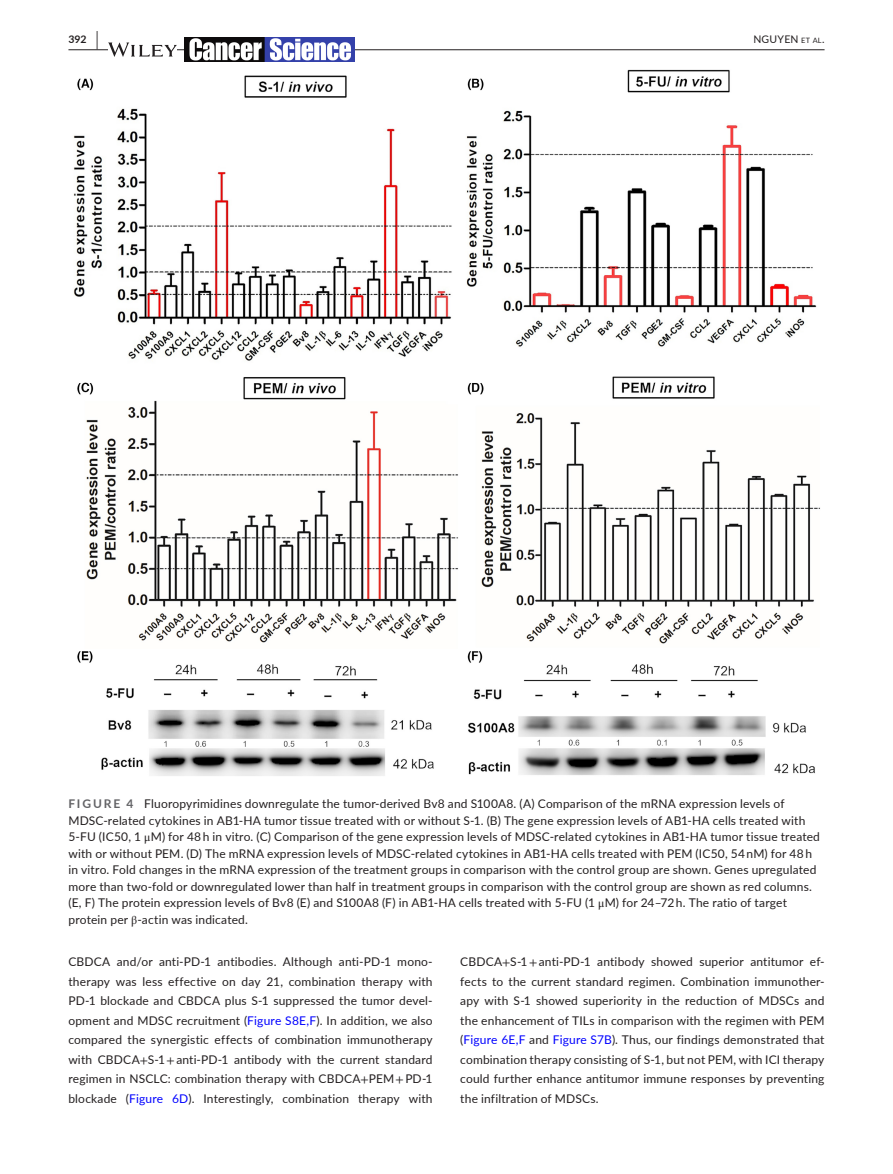
<style>
.page{position:relative;width:893px;height:1174px;background:#fff}
.page>*{position:absolute;margin:0;border:0;box-sizing:border-box;transform-origin:0 0}
.t1{font:12px/19.5px "Lato";letter-spacing:.015em;color:#231f20;text-align:justify}
.t2{font:10.5px "Lato";letter-spacing:.025em;color:#231f20}
.t3{font:700 10.5px "Lato";color:#231f20}
.s1{font-size:19.5px}
.s2{font-size:7.35px}
.s3{font-weight:700;color:#636366}
.s4{font-family:"STIX"}
.s5{color:#00f}
</style>
<div class="page">
<hr style="left:68px;top:49px;width:756px;height:1px;background:#231f20">
<svg style="left:108px;top:42px;width:69px;height:15px"></svg>
<img style="left:185px;top:38px;width:170px;height:24px">
<img style="left:73px;top:69px;width:747px;height:707px">
<p class="t3" style="left:68px;top:31px;width:31px">392 <span class="s1">|</span></p>
<p class="t2" style="left:753px;top:31px;width:73px">NGUYEN <span class="s2">et al</span>.</p>
<p class="t1" style="left:68px;top:795px;width:753px;line-height:16.5px;text-align:left"><span class="s3">FIGURE 4</span> Fluoropyrimidines downregulate the tumor-derived Bv8 and S100A8. (A) Comparison of the mRNA expression levels of MDSC-related cytokines in AB1-HA tumor tissue treated with or without S-1. (B) The gene expression levels of AB1-HA cells treated with 5-FU (IC50, 1 <span class="s4">μ</span>M) for 48 h in vitro. (C) Comparison of the gene expression levels of MDSC-related cytokines in AB1-HA tumor tissue treated with or without PEM. (D) The mRNA expression levels of MDSC-related cytokines in AB1-HA cells treated with PEM (IC50, 54 nM) for 48 h in vitro. Fold changes in the mRNA expression of the treatment groups in comparison with the control group are shown. Genes upregulated more than two-fold or downregulated lower than half in treatment groups in comparison with the control group are shown as red columns. (E, F) The protein expression levels of Bv8 (E) and S100A8 (F) in AB1-HA cells treated with 5-FU (1 <span class="s4">μ</span>M) for 24–72 h. The ratio of target protein per <span class="s4">β</span>-actin was indicated.</p>
<p class="t1" style="left:68px;top:951px;width:366px">CBDCA and/or anti-PD-1 antibodies. Although anti-PD-1 mono&shy;therapy was less effective on day 21, combination therapy with PD-1 blockade and CBDCA plus S-1 suppressed the tumor devel&shy;opment and MDSC recruitment (<span class="s5">Figure S8E,F</span>). In addition, we also compared the synergistic effects of combination immunotherapy with CBDCA<span class="s4">+</span>S-1 <span class="s4">+</span> anti-PD-1 antibody with the current standard regimen in NSCLC: combination therapy with CBDCA<span class="s4">+</span>PEM <span class="s4">+</span> PD-1 blockade (<span class="s5">Figure 6D</span>). Interestingly, combination therapy with</p>
<p class="t1" style="left:460px;top:951px;width:366px">CBDCA<span class="s4">+</span>S-1 <span class="s4">+</span> anti-PD-1 antibody showed superior antitumor ef&shy;fects to the current standard regimen. Combination immunother&shy;apy with S-1 showed superiority in the reduction of MDSCs and the enhancement of TILs in comparison with the regimen with PEM (<span class="s5">Figure 6E,F</span> and <span class="s5">Figure S7B</span>). Thus, our findings demonstrated that combination therapy consisting of S-1, but not PEM, with ICI therapy could further enhance antitumor immune responses by preventing the infiltration of MDSCs.</p>
</div>
